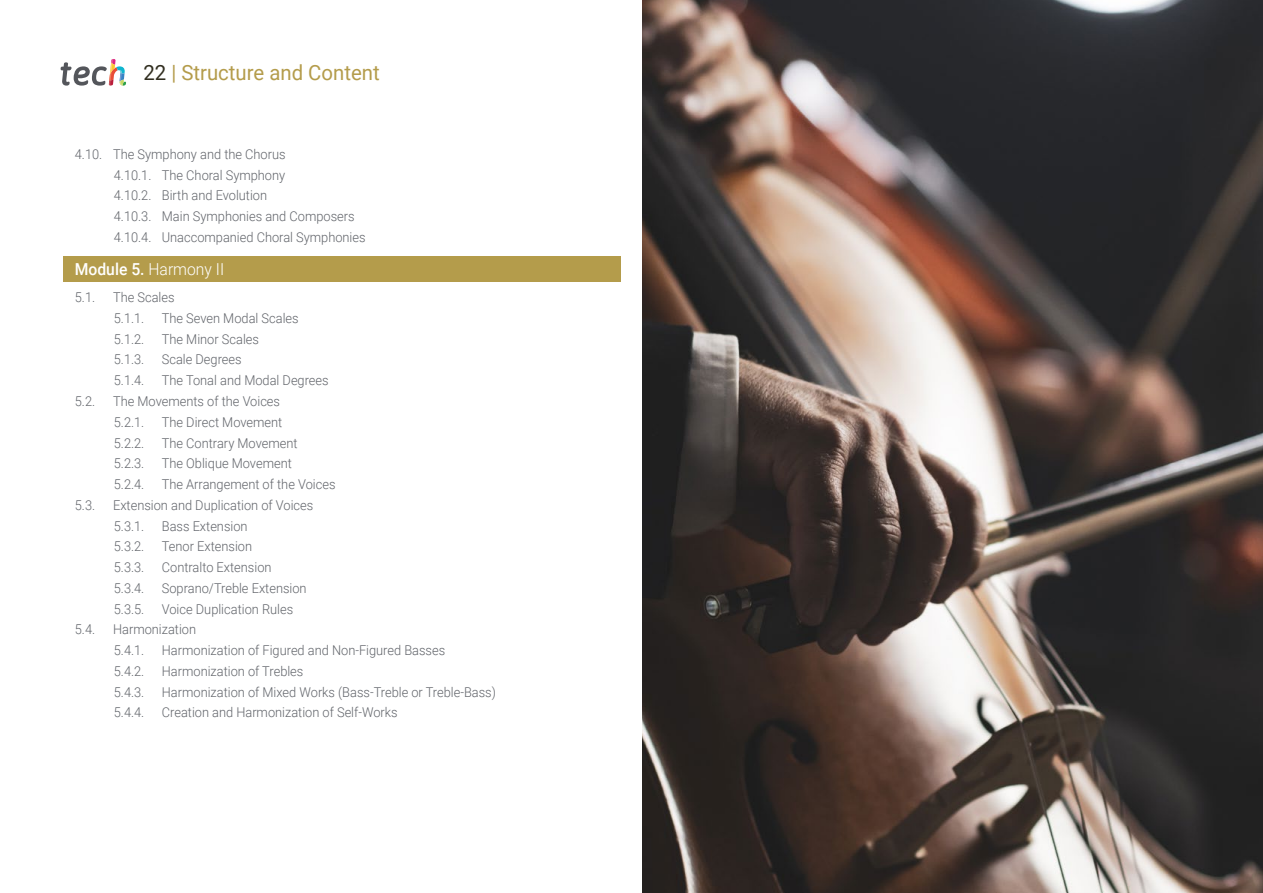
<style>
.page{position:relative;width:1263px;height:893px;background:#fff}
.page>*{position:absolute;margin:0;border:0;box-sizing:border-box;transform-origin:0 0}
.t1{font:21px "Roboto";color:#b49c4b}
.t2{font:300 16.5px "Roboto";color:#fff;scale:.95 1}
.t3{font:300 13.5px/20.7px "Roboto";color:#61646a;scale:.95 1}
.s1{color:#312e20}
.s2{font-weight:500}
</style>
<div class="page">
<svg style="left:61px;top:59px;width:65px;height:27px"></svg>
<div style="left:64px;top:256px;width:557px;height:25px;background:#b49c4b"></div>
<img style="left:642px;top:0;width:621px;height:893px">
<h1 class="t1" style="left:144px;top:57px;width:238px"><span class="s1">22</span> | Structure and Content</h1>
<p class="t3" style="left:114px;top:143px;width:267px;text-indent:-39px">4.10. The Symphony and the Chorus<br>4.10.1. The Choral Symphony<br>4.10.2. Birth and Evolution<br>4.10.3. Main Symphonies and Composers 4.10.4. Unaccompanied Choral Symphonies</p>
<p class="t2" style="left:75px;top:258px;width:159px"><span class="s2">Module 5.</span> Harmony II</p>
<p class="t3" style="left:75px;top:287px;width:23px">5.1.</p>
<p class="t3" style="left:113px;top:287px;width:66px">The Scales<br>5.1.1.</p>
<p class="t3" style="left:162px;top:307px;width:145px">The Seven Modal Scales</p>
<p class="t3" style="left:114px;top:328px;width:34px">5.1.2.</p>
<p class="t3" style="left:162px;top:328px;width:104px">The Minor Scales</p>
<p class="t3" style="left:114px;top:349px;width:34px">5.1.3.</p>
<p class="t3" style="left:162px;top:349px;width:85px">Scale Degrees</p>
<p class="t3" style="left:114px;top:370px;width:34px">5.1.4.</p>
<p class="t3" style="left:162px;top:370px;width:177px">The Tonal and Modal Degrees</p>
<p class="t3" style="left:75px;top:390px;width:23px">5.2.</p>
<p class="t3" style="left:113px;top:390px;width:177px">The Movements of the Voices<br>5.2.1.</p>
<p class="t3" style="left:162px;top:411px;width:128px">The Direct Movement</p>
<p class="t3" style="left:114px;top:432px;width:34px">5.2.2.</p>
<p class="t3" style="left:162px;top:432px;width:144px">The Contrary Movement</p>
<p class="t3" style="left:114px;top:453px;width:34px">5.2.3.</p>
<p class="t3" style="left:162px;top:453px;width:138px">The Oblique Movement</p>
<p class="t3" style="left:114px;top:473px;width:34px">5.2.4.</p>
<p class="t3" style="left:162px;top:473px;width:184px">The Arrangement of the Voices</p>
<p class="t3" style="left:75px;top:494px;width:23px">5.3.</p>
<p class="t3" style="left:113px;top:494px;width:212px">Extension and Duplication of Voices<br>5.3.1.</p>
<p class="t3" style="left:162px;top:515px;width:92px">Bass Extension</p>
<p class="t3" style="left:114px;top:536px;width:34px">5.3.2.</p>
<p class="t3" style="left:162px;top:536px;width:96px">Tenor Extension</p>
<p class="t3" style="left:114px;top:556px;width:34px">5.3.3.</p>
<p class="t3" style="left:162px;top:556px;width:117px">Contralto Extension</p>
<p class="t3" style="left:114px;top:577px;width:34px">5.3.4.</p>
<p class="t3" style="left:162px;top:577px;width:154px">Soprano/Treble Extension</p>
<p class="t3" style="left:114px;top:598px;width:34px">5.3.5.</p>
<p class="t3" style="left:162px;top:598px;width:140px">Voice Duplication Rules</p>
<p class="t3" style="left:75px;top:619px;width:23px">5.4.</p>
<p class="t3" style="left:113px;top:619px;width:89px">Harmonization<br>5.4.1.</p>
<p class="t3" style="left:162px;top:639px;width:300px">Harmonization of Figured and Non-Figured Basses</p>
<p class="t3" style="left:114px;top:660px;width:34px">5.4.2.</p>
<p class="t3" style="left:162px;top:660px;width:151px">Harmonization of Trebles</p>
<p class="t3" style="left:114px;top:681px;width:34px">5.4.3.</p>
<p class="t3" style="left:162px;top:681px;width:353px">Harmonization of Mixed Works (Bass-Treble or Treble-Bass)</p>
<p class="t3" style="left:114px;top:702px;width:34px">5.4.4.</p>
<p class="t3" style="left:162px;top:702px;width:250px">Creation and Harmonization of Self-Works</p>
</div>
